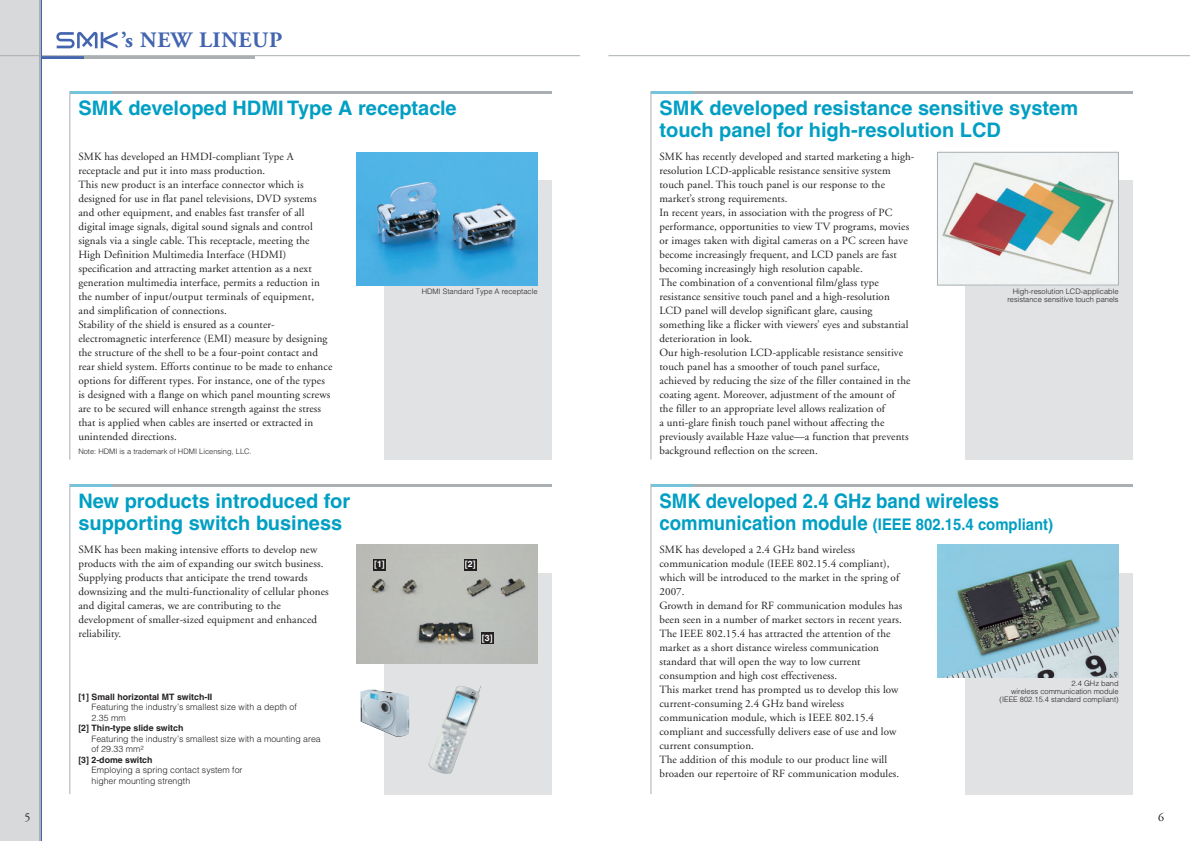
<style>
.page{position:relative;width:1190px;height:841px;background:#fff}
.page>*{position:absolute;margin:0;border:0;box-sizing:border-box;transform-origin:0 0}
.t1{font:700 22px "Adobe Garamond";letter-spacing:.03em;color:#4365b0}
.t2{font:700 20px/22px "Helvetica";color:#009fc3}
.t3{font:700 20px "Helvetica";color:#009fc3;scale:.93 1}
.t4{font:700 16px "Helvetica";color:#009fc3;scale:.93 1}
.t5{font:12px "Adobe Garamond";color:#231f20}
.t6{font:11px/14px "Adobe Garamond";letter-spacing:.01em;color:#231f20}
.t7{font:300 8.8px/10.5px "Helvetica";color:#231f20}
.t8{font:700 8.8px "Helvetica";color:#231f20}
.t9{font:700 8.8px "Helvetica";color:#fff}
.t10{font:300 7.5px/8px "Helvetica";color:#231f20;text-align:right}
.s1{font-size:20px}
</style>
<div class="page">
<div style="left:0;top:0;width:39px;height:841px;background:#d8d9da"></div>
<hr style="left:42px;top:56px;width:42px;height:3px;background:#4365b0">
<hr style="left:84px;top:56px;width:170px;height:3px;background:#a9afb2">
<hr style="left:0;top:55px;width:580px;height:1px;background:#a9afb2">
<hr style="left:608px;top:55px;width:582px;height:1px;background:#a9afb2">
<hr style="left:39px;top:0;width:3px;height:841px;background:#a9afb2">
<hr style="left:41px;top:0;width:1px;height:841px;background:#4365b0">
<svg style="left:56px;top:32px;width:62px;height:16px"></svg>
<div style="left:385px;top:180px;width:167px;height:280px;background:#e1e2e4"></div>
<hr style="left:70px;top:91px;width:42px;height:3px;background:#74c5dc">
<hr style="left:112px;top:91px;width:440px;height:3px;background:#a9afb2">
<hr style="left:69px;top:91px;width:1px;height:369px;background:#a9afb2">
<img style="left:356px;top:152px;width:182px;height:133px">
<div style="left:385px;top:573px;width:167px;height:221px;background:#e1e2e4"></div>
<hr style="left:70px;top:484px;width:42px;height:3px;background:#74c5dc">
<hr style="left:112px;top:484px;width:440px;height:3px;background:#a9afb2">
<hr style="left:69px;top:484px;width:1px;height:310px;background:#a9afb2">
<div style="left:966px;top:180px;width:167px;height:280px;background:#e1e2e4"></div>
<hr style="left:651px;top:91px;width:42px;height:3px;background:#74c5dc">
<hr style="left:693px;top:91px;width:440px;height:3px;background:#a9afb2">
<hr style="left:650px;top:91px;width:1px;height:369px;background:#a9afb2">
<div style="left:966px;top:573px;width:167px;height:221px;background:#e1e2e4"></div>
<hr style="left:651px;top:484px;width:42px;height:3px;background:#74c5dc">
<hr style="left:693px;top:484px;width:440px;height:3px;background:#a9afb2">
<hr style="left:650px;top:484px;width:1px;height:310px;background:#a9afb2">
<img style="left:356px;top:545px;width:182px;height:119px">
<div style="left:373px;top:559px;width:13px;height:11px;background:#231f20"></div>
<div style="left:464px;top:559px;width:13px;height:11px;background:#231f20"></div>
<div style="left:481px;top:633px;width:13px;height:11px;background:#231f20"></div>
<img style="left:937px;top:545px;width:182px;height:133px">
<img style="left:939px;top:154px;width:178px;height:129px">
<div style="left:937px;top:152px;width:182px;height:133px;border:1px solid #a9afb2"></div>
<img style="left:360px;top:689px;width:49px;height:48px">
<img style="left:428px;top:686px;width:53px;height:88px">
<h1 class="t1" style="left:121px;top:31px;width:163px">’s NEW LINEUP</h1>
<h2 class="t2" style="left:78px;top:99px;width:380px">SMK developed HDMI Type A receptacle</h2>
<p class="t6" style="left:78px;top:151px;width:256px">SMK has developed an HMDI-compliant Type A receptacle and put it into mass production.<br>This new product is an interface connector which is designed for use in flat panel televisions, DVD systems and other equipment, and enables fast transfer of all digital image signals, digital sound signals and control signals via a single cable. This receptacle, meeting the High Definition Multimedia Interface (HDMI) specification and attracting market attention as a next generation multimedia interface, permits a reduction in the number of input/output terminals of equipment, and simplification of connections.<br>Stability of the shield is ensured as a counter&shy;electromagnetic interference (EMI) measure by designing the structure of the shell to be a four-point contact and rear shield system. Efforts continue to be made to enhance options for different types. For instance, one of the types is designed with a flange on which panel mounting screws are to be secured will enhance strength against the stress that is applied when cables are inserted or extracted in unintended directions.</p>
<p class="t10" style="left:422px;top:288px;width:117px">HDMI Standard Type A receptacle</p>
<p class="t10" style="left:78px;top:448px;width:175px">Note: HDMI is a trademark of HDMI Licensing, LLC.</p>
<h2 class="t2" style="left:78px;top:492px;width:273px">New products introduced for supporting switch business</h2>
<p class="t6" style="left:78px;top:543px;width:252px">SMK has been making intensive efforts to develop new products with the aim of expanding our switch business.<br>Supplying products that anticipate the trend towards downsizing and the multi-functionality of cellular phones and digital cameras, we are contributing to the development of smaller-sized equipment and enhanced reliability.</p>
<p class="t8" style="left:78px;top:694px;width:135px">[1] Small horizontal MT switch-II</p>
<p class="t7" style="left:91px;top:703px;width:207px">Featuring the industry’s smallest size with a depth of<br>2.35 mm</p>
<p class="t8" style="left:78px;top:725px;width:107px">[2] Thin-type slide switch</p>
<p class="t7" style="left:91px;top:734px;width:231px">Featuring the industry’s smallest size with a mounting area</p>
<p class="t7" style="left:91px;top:745px;width:54px">of 29.33 mm<sup>2</sup></p>
<p class="t8" style="left:78px;top:757px;width:76px">[3] 2-dome switch</p>
<p class="t7" style="left:91px;top:766px;width:153px">Employing a spring contact system for higher mounting strength</p>
<p class="t9" style="left:374px;top:561px;width:12px">[1]</p>
<p class="t9" style="left:465px;top:561px;width:12px">[2]</p>
<p class="t9" style="left:482px;top:635px;width:12px">[3]</p>
<h2 class="t2" style="left:659px;top:99px;width:420px">SMK developed resistance sensitive system touch panel for high-resolution LCD</h2>
<p class="t6" style="left:659px;top:151px;width:256px">SMK has recently developed and started marketing a high&shy;resolution LCD-applicable resistance sensitive system touch panel. This touch panel is our response to the market’s strong requirements.<br>In recent years, in association with the progress of PC performance, opportunities to view TV programs, movies or images taken with digital cameras on a PC screen have become increasingly frequent, and LCD panels are fast becoming increasingly high resolution capable.<br>The combination of a conventional film/glass type resistance sensitive touch panel and a high-resolution LCD panel will develop significant glare, causing something like a flicker with viewers’ eyes and substantial deterioration in look.<br>Our high-resolution LCD-applicable resistance sensitive touch panel has a smoother of touch panel surface, achieved by reducing the size of the filler contained in the coating agent. Moreover, adjustment of the amount of<br>the filler to an appropriate level allows realization of<br>a unti-glare finish touch panel without affecting the previously available Haze value—a function that prevents background reflection on the screen.</p>
<p class="t10" style="left:1007px;top:288px;width:113px">High-resolution LCD-applicable resistance sensitive touch panels</p>
<h2 class="t3" style="left:659px;top:494px;width:367px">SMK developed 2.4 GHz band wireless</h2>
<h3 class="t4" style="left:659px;top:519px;width:425px"><span class="s1">communication module</span> (IEEE 802.15.4 compliant)</h3>
<p class="t6" style="left:659px;top:543px;width:244px">SMK has developed a 2.4 GHz band wireless communication module (IEEE 802.15.4 compliant), which will be introduced to the market in the spring of 2007.<br>Growth in demand for RF communication modules has been seen in a number of market sectors in recent years.<br>The IEEE 802.15.4 has attracted the attention of the market as a short distance wireless communication standard that will open the way to low current consumption and high cost effectiveness.<br>This market trend has prompted us to develop this low current-consuming 2.4 GHz band wireless communication module, which is IEEE 802.15.4 compliant and successfully delivers ease of use and low current consumption.<br>The addition of this module to our product line will broaden our repertoire of RF communication modules.</p>
<p class="t10" style="left:1000px;top:680px;width:121px">2.4 GHz band<br>wireless communication module (IEEE 802.15.4 standard compliant)</p>
<p class="t5" style="left:24px;top:813px;width:7px">5</p>
<p class="t5" style="left:1158px;top:813px;width:7px">6</p>
</div>
